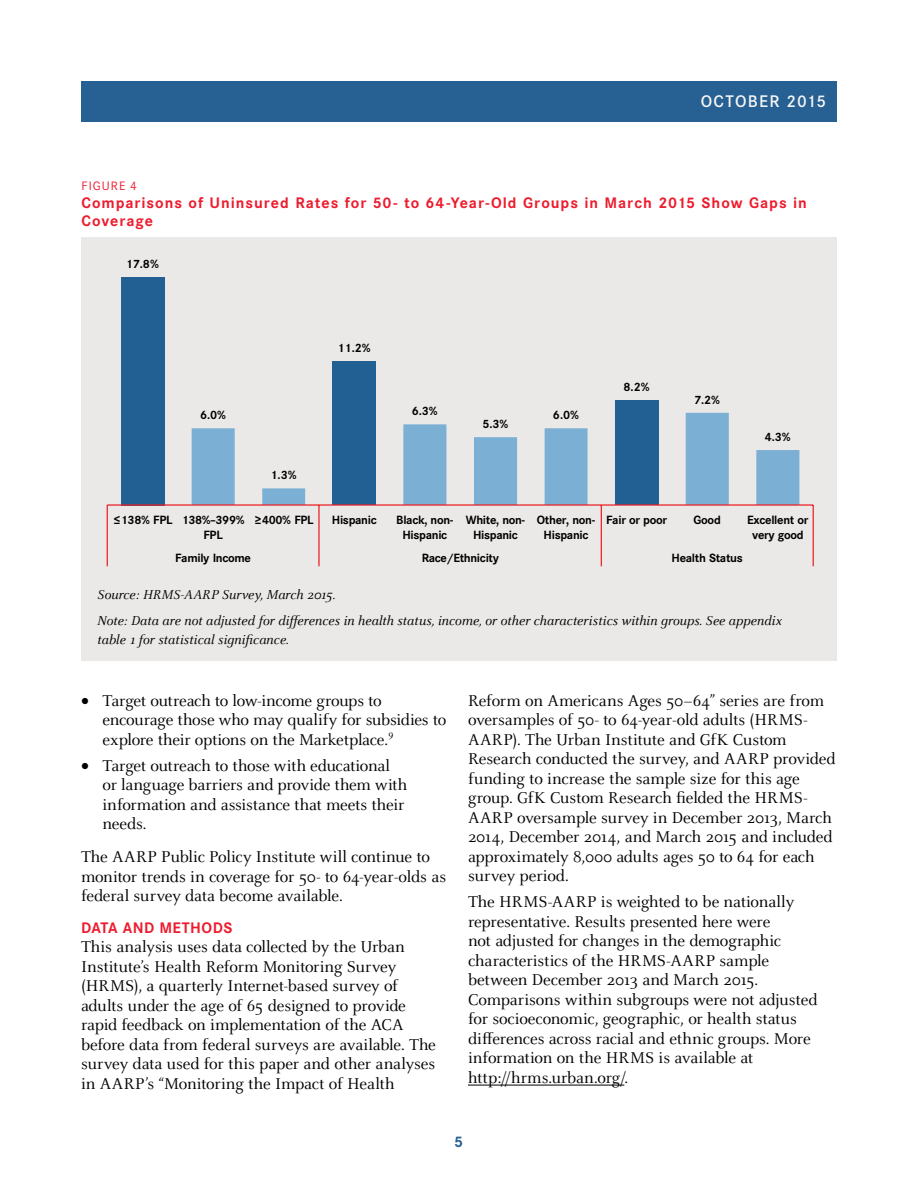
<style>
.page{position:relative;width:918px;height:1188px;background:#fff}
.page>*{position:absolute;margin:0;border:0;box-sizing:border-box;transform-origin:0 0}
.t1{font:17.25px/19.5px "Celeste Pro";letter-spacing:-.01em;color:#000}
.t2{font:500 16.5px "Corporate S";letter-spacing:.075em;color:#f6f6f7}
.CaptionLine2{font:700 15px/18px "Corporate S";letter-spacing:.06em;color:#ed1c2e}
.CaptionLine2-2{font:700 15px "Corporate S";letter-spacing:.025em;color:#ed1c2e}
.t3{font:700 15px "Corporate S";color:#276092}
.TableSource{font:italic 14.25px/19.5px "Celeste Pro";letter-spacing:-.005em;color:#000}
.t4{font:12px "Corporate S";letter-spacing:.09em;color:#ed1c2e}
.t5{font:700 11.7px/14.7px "Corporate S";letter-spacing:-.025em;color:#000;text-align:center}
</style>
<div class="page">
<div style="left:81px;top:81px;width:756px;height:41px;background:#276092"></div>
<hr style="left:468px;top:1085px;width:156px;height:1px;background:#000">
<div style="left:81px;top:237px;width:756px;height:424px;background:#eae9e8"></div>
<div style="left:121px;top:277px;width:43px;height:228px;background:#226093"></div>
<div style="left:333px;top:362px;width:43px;height:143px;background:#226093"></div>
<div style="left:615px;top:400px;width:43px;height:105px;background:#226093"></div>
<svg style="left:192px;top:413px;width:607px;height:91px"></svg>
<hr style="left:813px;top:505px;width:1px;height:38px;background:#ed1f24">
<hr style="left:601px;top:505px;width:1px;height:38px;background:#ed1f24">
<hr style="left:318px;top:505px;width:2px;height:38px;background:#ed1f24">
<hr style="left:107px;top:505px;width:1px;height:38px;background:#ed1f24">
<hr style="left:107px;top:504px;width:706px;height:2px;background:#ed1f24">
<svg style="left:813px;top:543px;width:1px;height:23px"></svg>
<svg style="left:601px;top:543px;width:1px;height:23px"></svg>
<hr style="left:318px;top:543px;width:2px;height:23px;background:#ed1f24">
<svg style="left:107px;top:543px;width:1px;height:23px"></svg>
<p class="t2" style="left:701px;top:92px;width:127px">OCTOBER 2015</p>
<p class="t4" style="left:82px;top:179px;width:57px">FIGURE 4</p>
<p class="CaptionLine2" style="left:81px;top:194px;width:727px">Comparisons of Uninsured Rates for 50- to 64-Year-Old Groups in March 2015 Show Gaps in<br>Coverage</p>
<p class="t5" style="left:126px;top:257px;width:35px">17.8%</p>
<p class="t5" style="left:200px;top:408px;width:28px">6.0%</p>
<p class="t5" style="left:271px;top:468px;width:28px">1.3%</p>
<p class="t5" style="left:338px;top:341px;width:35px">11.2%</p>
<p class="t5" style="left:412px;top:404px;width:28px">6.3%</p>
<p class="t5" style="left:482px;top:417px;width:28px">5.3%</p>
<p class="t5" style="left:553px;top:408px;width:28px">6.0%</p>
<p class="t5" style="left:624px;top:380px;width:28px">8.2%</p>
<p class="t5" style="left:694px;top:392px;width:28px">7.2%</p>
<p class="t5" style="left:765px;top:430px;width:28px">4.3%</p>
<p class="t5" style="left:204px;top:513px;width:43px;text-align:left;text-indent:-91px">≤138% FPL 138%–399%<br>FPL</p>
<p class="t5" style="left:254px;top:513px;width:61px">≥400% FPL</p>
<p class="t5" style="left:332px;top:513px;width:47px">Hispanic</p>
<p class="t5" style="left:396px;top:513px;width:59px">Black, non-<br>Hispanic</p>
<p class="t5" style="left:466px;top:513px;width:61px">White, non-<br>Hispanic</p>
<p class="t5" style="left:537px;top:513px;width:60px">Other, non-<br>Hispanic</p>
<p class="t5" style="left:606px;top:513px;width:63px">Fair or poor</p>
<p class="t5" style="left:694px;top:513px;width:29px">Good</p>
<p class="t5" style="left:747px;top:513px;width:63px">Excellent or very good</p>
<p class="t5" style="left:175px;top:551px;width:77px">Family Income</p>
<p class="t5" style="left:422px;top:551px;width:79px">Race/Ethnicity</p>
<p class="t5" style="left:671px;top:551px;width:73px">Health Status</p>
<p class="TableSource" style="left:97px;top:584px;width:240px">Source: HRMS-AARP Survey, March 2015.</p>
<p class="TableSource" style="left:97px;top:610px;width:686px">Note: Data are not adjusted for differences in health status, income, or other characteristics within groups. See appendix table 1 for statistical significance.</p>
<p class="t1" style="left:103px;top:690px;width:345px;text-indent:-22px">• Target outreach to low-income groups to encourage those who may qualify for subsidies to explore their options on the Marketplace.<sup>9</sup></p>
<p class="t1" style="left:103px;top:755px;width:306px;text-indent:-22px">• Target outreach to those with educational or language barriers and provide them with information and assistance that meets their needs.</p>
<p class="t1" style="left:81px;top:847px;width:367px">The AARP Public Policy Institute will continue to monitor trends in coverage for 50- to 64-year-olds as federal survey data become available.</p>
<h2 class="CaptionLine2-2" style="left:81px;top:918px;width:153px">DATA AND METHODS</h2>
<p class="t1" style="left:81px;top:937px;width:356px">This analysis uses data collected by the Urban Institute’s Health Reform Monitoring Survey (HRMS), a quarterly Internet-based survey of adults under the age of 65 designed to provide rapid feedback on implementation of the ACA before data from federal surveys are available. The survey data used for this paper and other analyses in AARP’s “Monitoring the Impact of Health</p>
<p class="t1" style="left:468px;top:690px;width:369px">Reform on Americans Ages 50–64” series are from oversamples of 50- to 64-year-old adults (HRMS-AARP). The Urban Institute and GfK Custom Research conducted the survey, and AARP provided funding to increase the sample size for this age group. GfK Custom Research fielded the HRMS-AARP oversample survey in December 2013, March 2014, December 2014, and March 2015 and included approximately 8,000 adults ages 50 to 64 for each survey period.</p>
<p class="t1" style="left:468px;top:892px;width:351px">The HRMS-AARP is weighted to be nationally representative. Results presented here were<br>not adjusted for changes in the demographic characteristics of the HRMS-AARP sample between December 2013 and March 2015.<br>Comparisons within subgroups were not adjusted for socioeconomic, geographic, or health status differences across racial and ethnic groups. More information on the HRMS is available at http://hrms.urban.org/.</p>
<p class="t3" style="left:454px;top:1133px;width:11px">5</p>
</div>
